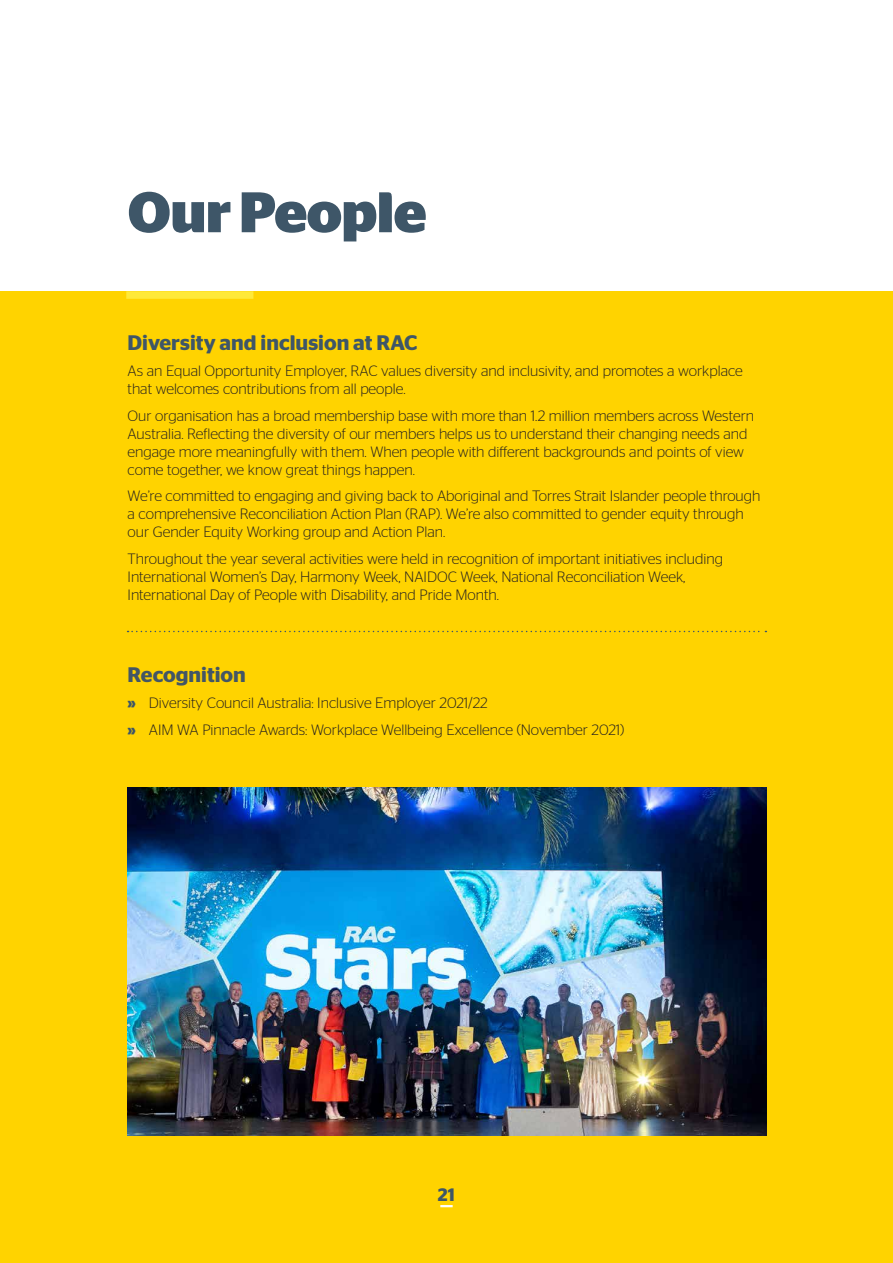
<style>
.page{position:relative;width:893px;height:1263px;background:#fff}
.page>*{position:absolute;margin:0;border:0;box-sizing:border-box;transform-origin:0 0}
.t1{font:700 57px "Stag Sans";letter-spacing:-.01em;color:#3e5668}
.t2{font:600 21px "Stag Sans";color:#3e5668}
.t3{font:600 21px "Stag Sans";color:#435665}
.t4{font:600 18px "Stag Sans";color:#3e5668}
.t5{font:300 15px/18px "Stag Sans";color:#231f20}
.s1{font-weight:700;color:#3e5668}
</style>
<div class="page">
<div style="left:0;top:291px;width:893px;height:972px;background:#ffd300"></div>
<div style="left:126px;top:291px;width:127px;height:8px;background:#ffe939"></div>
<svg style="left:440px;top:1205px;width:13px;height:2px"></svg>
<svg style="left:128px;top:631px;width:638px;height:1px"></svg>
<img style="left:128px;top:788px;width:638px;height:347px">
<h1 class="t1" style="left:128px;top:179px;width:301px">Our People</h1>
<h2 class="t2" style="left:128px;top:330px;width:291px">Diversity and inclusion at RAC</h2>
<p class="t5" style="left:128px;top:362px;width:617px">As an Equal Opportunity Employer, RAC values diversity and inclusivity, and promotes a workplace that welcomes contributions from all people.</p>
<p class="t5" style="left:128px;top:406px;width:628px">Our organisation has a broad membership base with more than 1.2 million members across Western Australia. Reflecting the diversity of our members helps us to understand their changing needs and engage more meaningfully with them. When people with different backgrounds and points of view come together, we know great things happen.</p>
<p class="t5" style="left:128px;top:487px;width:634px">We’re committed to engaging and giving back to Aboriginal and Torres Strait Islander people through a comprehensive Reconciliation Action Plan (RAP). We’re also committed to gender equity through our Gender Equity Working group and Action Plan.</p>
<p class="t5" style="left:128px;top:549px;width:597px">Throughout the year several activities were held in recognition of important initiatives including<br>International Women’s Day, Harmony Week, NAIDOC Week, National Reconciliation Week,<br>International Day of People with Disability, and Pride Month.</p>
<h2 class="t3" style="left:128px;top:662px;width:120px">Recognition</h2>
<p class="t5" style="left:128px;top:690px;width:498px;line-height:26.5px"><span class="s1">»</span> Diversity Council Australia: Inclusive Employer 2021/22<br><span class="s1">»</span> AIM WA Pinnacle Awards: Workplace Wellbeing Excellence (November 2021)</p>
<p class="t4" style="left:438px;top:1185px;width:19px">21</p>
</div>
